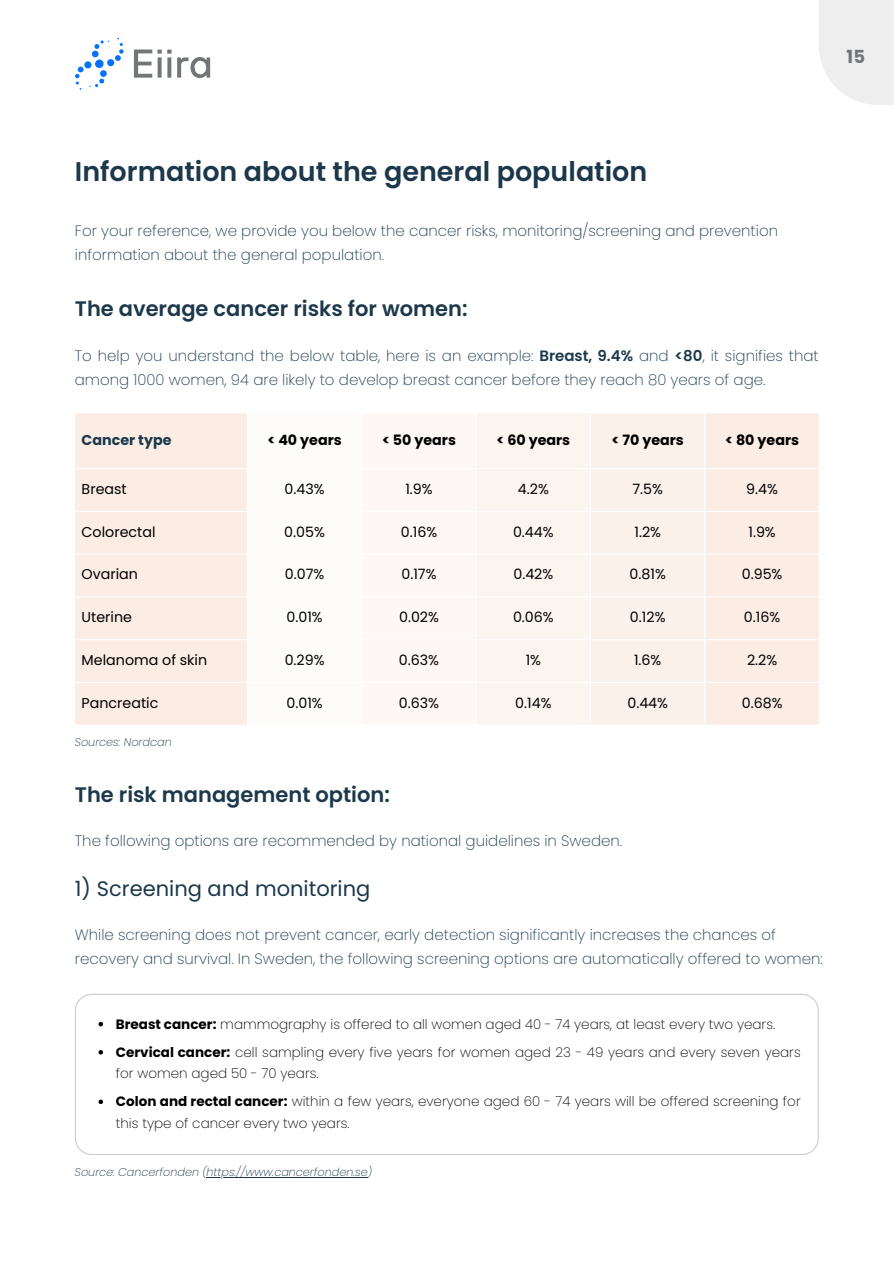
<style>
.page{position:relative;width:894px;height:1264px;background:#fff}
.page>*{position:absolute;margin:0;border:0;box-sizing:border-box;transform-origin:0 0}
.t1{font:600 27px "Poppins";color:#1c384b}
.t2{font:600 21px "Poppins";color:#1c384b}
.t3{font:21px "Poppins";color:#1c384b}
.t4{font:700 18px "Poppins";color:#727679}
.t5{font:200 15px/23.7px "Poppins";color:#1c384b}
.t6{font:14.25px "Poppins";color:#000}
.t7{font:700 14.25px "Poppins";color:#000}
.t8{font:700 14.25px "Poppins";color:#1c384b}
.t9{font:200 13.5px/28.2px "Poppins";color:#000}
.t10{font:italic 200 11.25px "Poppins";color:#1c384b}
.s1{font-weight:600}
.s2{font-weight:700}
</style>
<div class="page">
<svg style="left:75px;top:40px;width:34px;height:50px"></svg>
<svg style="left:115px;top:38px;width:9px;height:23px"></svg>
<div style="left:107px;top:59px;width:7px;height:7px;background:#0072ff;border-radius:3px"></div>
<svg style="left:134px;top:49px;width:37px;height:29px"></svg>
<svg style="left:177px;top:57px;width:33px;height:21px"></svg>
<svg style="left:819px;top:0;width:74px;height:105px;background:#efefef"></svg>
<hr style="left:206px;top:1177px;width:161px;height:1px;background:#1c384b">
<div style="left:75px;top:413px;width:743px;height:311px;background:#fbede4"></div>
<svg style="left:248px;top:413px;width:456px;height:311px"></svg>
<svg style="left:75px;top:993px;width:743px;height:161px"></svg>
<svg style="left:98px;top:1021px;width:5px;height:5px"></svg>
<svg style="left:98px;top:1050px;width:5px;height:4px"></svg>
<svg style="left:98px;top:1099px;width:5px;height:5px"></svg>
<p class="t4" style="left:846px;top:44px;width:20px">15</p>
<h1 class="t1" style="left:75px;top:152px;width:574px">Information about the general population</h1>
<p class="t5" style="left:75px;top:219px;width:704px">For your reference, we provide you below the cancer risks, monitoring/screening and prevention information about the general population.</p>
<h2 class="t2" style="left:75px;top:294px;width:394px">The average cancer risks for women:</h2>
<p class="t5" style="left:75px;top:344px;width:745px">To help you understand the below table, here is an example: <span class="s1">Breast, 9.4%</span> and <span class="s1">&lt;80</span>, it signifies that among 1000 women, 94 are likely to develop breast cancer before they reach 80 years of age.</p>
<p class="t8" style="left:82px;top:430px;width:91px">Cancer type</p>
<p class="t7" style="left:267px;top:430px;width:76px">&lt; 40 years</p>
<p class="t7" style="left:382px;top:430px;width:75px">&lt; 50 years</p>
<p class="t7" style="left:496px;top:430px;width:75px">&lt; 60 years</p>
<p class="t7" style="left:611px;top:430px;width:74px">&lt; 70 years</p>
<p class="t7" style="left:725px;top:430px;width:75px">&lt; 80 years</p>
<p class="t6" style="left:82px;top:479px;width:47px">Breast</p>
<p class="t6" style="left:284px;top:479px;width:42px">0.43%</p>
<p class="t6" style="left:405px;top:479px;width:29px">1.9%</p>
<p class="t6" style="left:517px;top:479px;width:32px">4.2%</p>
<p class="t6" style="left:632px;top:479px;width:32px">7.5%</p>
<p class="t6" style="left:746px;top:479px;width:33px">9.4%</p>
<p class="t6" style="left:82px;top:521px;width:75px">Colorectal</p>
<p class="t6" style="left:284px;top:521px;width:42px">0.05%</p>
<p class="t6" style="left:400px;top:521px;width:38px">0.16%</p>
<p class="t6" style="left:513px;top:521px;width:42px">0.44%</p>
<p class="t6" style="left:634px;top:521px;width:28px">1.2%</p>
<p class="t6" style="left:748px;top:521px;width:29px">1.9%</p>
<p class="t6" style="left:82px;top:564px;width:58px">Ovarian</p>
<p class="t6" style="left:285px;top:564px;width:41px">0.07%</p>
<p class="t6" style="left:401px;top:564px;width:37px">0.17%</p>
<p class="t6" style="left:513px;top:564px;width:41px">0.42%</p>
<p class="t6" style="left:629px;top:564px;width:38px">0.81%</p>
<p class="t6" style="left:741px;top:564px;width:42px">0.95%</p>
<p class="t6" style="left:82px;top:607px;width:52px">Uterine</p>
<p class="t6" style="left:286px;top:607px;width:38px">0.01%</p>
<p class="t6" style="left:399px;top:607px;width:41px">0.02%</p>
<p class="t6" style="left:513px;top:607px;width:42px">0.06%</p>
<p class="t6" style="left:629px;top:607px;width:37px">0.12%</p>
<p class="t6" style="left:743px;top:607px;width:38px">0.16%</p>
<p class="t6" style="left:82px;top:650px;width:127px">Melanoma of skin</p>
<p class="t6" style="left:284px;top:650px;width:41px">0.29%</p>
<p class="t6" style="left:399px;top:650px;width:42px">0.63%</p>
<p class="t6" style="left:525px;top:650px;width:17px">1%</p>
<p class="t6" style="left:634px;top:650px;width:29px">1.6%</p>
<p class="t6" style="left:746px;top:650px;width:32px">2.2%</p>
<p class="t6" style="left:82px;top:692px;width:78px">Pancreatic</p>
<p class="t6" style="left:286px;top:692px;width:38px">0.01%</p>
<p class="t6" style="left:399px;top:692px;width:42px">0.63%</p>
<p class="t6" style="left:515px;top:692px;width:38px">0.14%</p>
<p class="t6" style="left:627px;top:692px;width:42px">0.44%</p>
<p class="t6" style="left:741px;top:692px;width:42px">0.68%</p>
<p class="t10" style="left:75px;top:734px;width:98px">Sources: Nordcan</p>
<h2 class="t2" style="left:75px;top:780px;width:316px">The risk management option:</h2>
<p class="t5" style="left:75px;top:829px;width:548px">The following options are recommended by national guidelines in Sweden.</p>
<h2 class="t3" style="left:75px;top:873px;width:297px">1) Screening and monitoring</h2>
<p class="t5" style="left:75px;top:923px;width:749px">While screening does not prevent cancer, early detection significantly increases the chances of recovery and survival. In Sweden, the following screening options are automatically offered to women:</p>
<p class="t9" style="left:116px;top:1009px;width:686px"><span class="s2">Breast cancer:</span> mammography is offered to all women aged 40 - 74 years, at least every two years.<br><span class="s2">Cervical cancer:</span> cell sampling every five years for women aged 23 - 49 years and every seven years</p>
<p class="t9" style="left:116px;top:1059px;width:686px">for women aged 50 - 70 years.<br><span class="s2">Colon and rectal cancer:</span> within a few years, everyone aged 60 - 74 years will be offered screening for</p>
<p class="t9" style="left:116px;top:1108px;width:235px">this type of cancer every two years.</p>
<p class="t10" style="left:75px;top:1164px;width:298px">Source: Cancerfonden (https://www.cancerfonden.se)</p>
</div>
